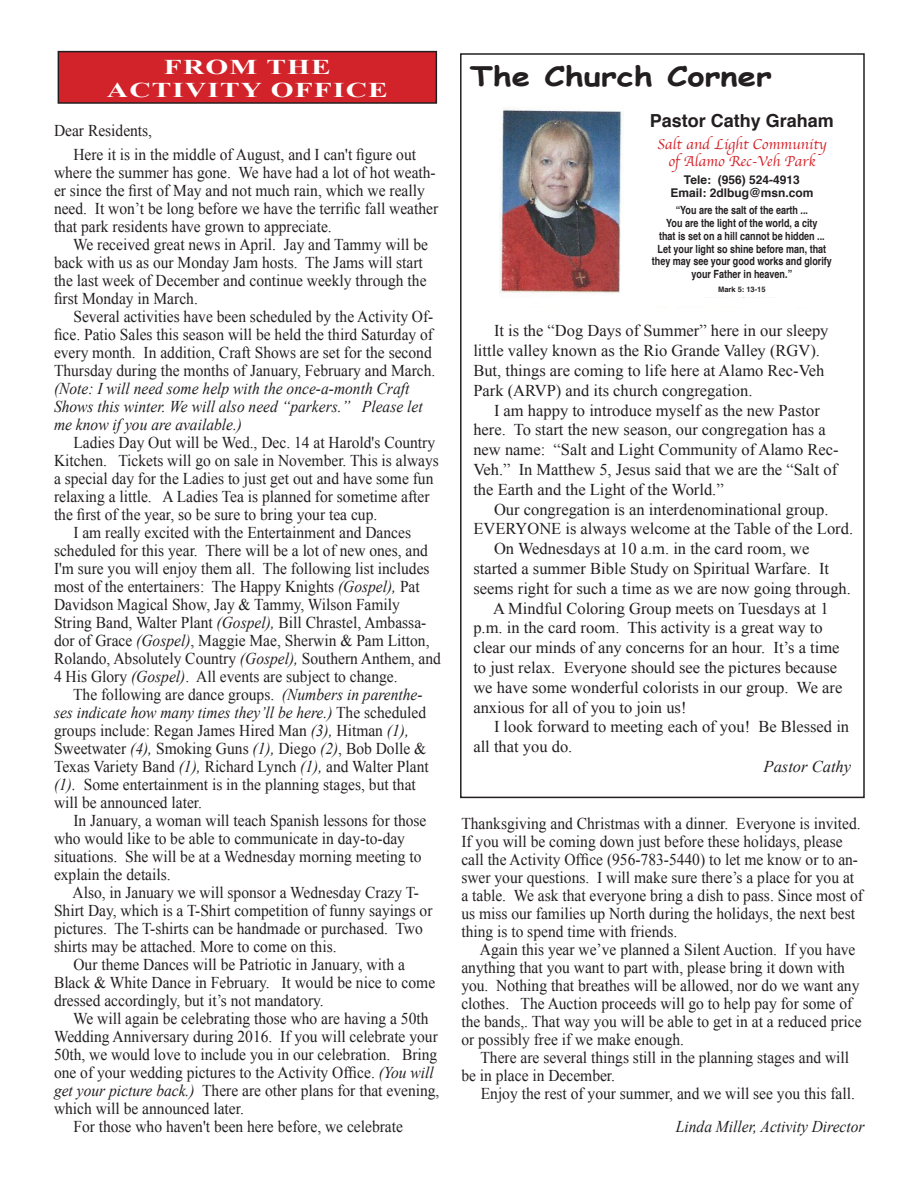
<style>
.page{position:relative;width:918px;height:1188px;background:#fff}
.page>*{position:absolute;margin:0;border:0;box-sizing:border-box;transform-origin:0 0}
.t1{font:700 27px "Comic Sans MS";color:#231f20;scale:1.22 1}
.t2{font:700 21px/22.5px "Times New Roman";letter-spacing:.04em;color:#fff;text-align:center;scale:1.4 1}
.t3{font:700 18px "Helvetica";color:#231f20}
.t4{font:16.5px/18px "Times New Roman";color:#231f20;scale:.94 1}
.t5{font:16.5px/19.8px "Times New Roman";color:#231f20}
.t6{font:italic 16.5px/18px "Times New Roman";color:#231f20;scale:.94 1}
.t7{font:italic 16.5px "Times New Roman";color:#231f20}
.t8{font:15px/16.5px "Apple Chancery";color:#d2232a;text-align:center}
.t9{font:700 12px/13.5px "Helvetica";color:#231f20;text-align:center}
.t10{font:700 11.25px/12.8px "Helvetica";color:#231f20;text-align:center;scale:.8 1}
.t11{font:700 7.5px "Helvetica";color:#231f20}
.s1{font-style:italic}
.s2{font-style:normal}
</style>
<div class="page">
<img style="left:499px;top:107px;width:275px;height:191px">
<div style="left:58px;top:52px;width:378px;height:51px;background:#d2232a"></div>
<div style="left:58px;top:51px;width:379px;height:53px;border:2px solid #231f20"></div>
<div style="left:460px;top:53px;width:405px;height:745px;border:2px solid #231f20"></div>
<div style="left:626px;top:117px;width:210px;height:180px;background:#fff"></div>
<p class="t2" style="left:107px;top:56px;width:202px">FROM THE<br>ACTIVITY OFFICE</p>
<p class="t4" style="left:73px;top:119px;width:366px;line-height:24px;text-indent:-19px">Dear Residents,<br>Here it is in the middle of August, and I can't figure out</p>
<p class="t4" style="left:54px;top:164px;width:410px">where the summer has gone. We have had a lot of hot weath&shy;er since the first of May and not much rain, which we really need. It won’t be long before we have the terrific fall weather that park residents have grown to appreciate.</p>
<p class="t4" style="left:54px;top:236px;width:399px;text-indent:19px">We received great news in April. Jay and Tammy will be back with us as our Monday Jam hosts. The Jams will start the last week of December and continue weekly through the first Monday in March.</p>
<p class="t4" style="left:54px;top:308px;width:407px;text-indent:19px">Several activities have been scheduled by the Activity Of&shy;fice. Patio Sales this season will be held the third Saturday of every month. In addition, Craft Shows are set for the second Thursday during the months of January, February and March.</p>
<p class="t6" style="left:54px;top:380px;width:394px">(Note: I will need some help with the once-a-month Craft<br>Shows this winter. We will also need “parkers.” Please let me know if you are available.)</p>
<p class="t4" style="left:73px;top:434px;width:386px">Ladies Day Out will be Wed., Dec. 14 at Harold's Country</p>
<p class="t4" style="left:54px;top:452px;width:411px">Kitchen. Tickets will go on sale in November. This is always</p>
<p class="t4" style="left:54px;top:470px;width:405px">a special day for the Ladies to just get out and have some fun</p>
<p class="t4" style="left:54px;top:488px;width:401px">relaxing a little. A Ladies Tea is planned for sometime after</p>
<p class="t4" style="left:54px;top:506px;width:345px">the first of the year, so be sure to bring your tea cup.</p>
<p class="t4" style="left:73px;top:524px;width:361px">I am really excited with the Entertainment and Dances</p>
<p class="t4" style="left:54px;top:542px;width:399px">scheduled for this year. There will be a lot of new ones, and</p>
<p class="t4" style="left:54px;top:560px;width:401px">I'm sure you will enjoy them all. The following list includes</p>
<p class="t4" style="left:54px;top:578px;width:391px">most of the entertainers: The Happy Knights <span class="s1">(Gospel),</span> Pat</p>
<p class="t4" style="left:54px;top:596px;width:370px">Davidson Magical Show, Jay &amp; Tammy, Wilson Family</p>
<p class="t4" style="left:54px;top:614px;width:398px">String Band, Walter Plant <span class="s1">(Gospel),</span> Bill Chrastel, Ambassa-</p>
<p class="t4" style="left:54px;top:632px;width:401px">dor of Grace <span class="s1">(Gospel)</span>, Maggie Mae, Sherwin &amp; Pam Litton,</p>
<p class="t4" style="left:54px;top:650px;width:413px">Rolando, Absolutely Country <span class="s1">(Gospel),</span> Southern Anthem, and</p>
<p class="t4" style="left:54px;top:668px;width:367px">4 His Glory <span class="s1">(Gospel)</span>. All events are subject to change.</p>
<p class="t4" style="left:73px;top:686px;width:373px">The following are dance groups. <span class="s1">(Numbers in parenthe-</span></p>
<p class="t6" style="left:54px;top:704px;width:397px">ses indicate how many times they’ll be here.) <span class="s2">The scheduled</span></p>
<p class="t4" style="left:54px;top:722px;width:379px">groups include: Regan James Hired Man <span class="s1">(3),</span> Hitman <span class="s1">(1),</span></p>
<p class="t4" style="left:54px;top:740px;width:397px">Sweetwater <span class="s1">(4),</span> Smoking Guns <span class="s1">(1),</span> Diego <span class="s1">(2)</span>, Bob Dolle &amp;</p>
<p class="t4" style="left:54px;top:758px;width:400px">Texas Variety Band <span class="s1">(1),</span> Richard Lynch <span class="s1">(1),</span> and Walter Plant</p>
<p class="t4" style="left:54px;top:776px;width:386px"><span class="s1">(1).</span> Some entertainment is in the planning stages, but that</p>
<p class="t4" style="left:54px;top:794px;width:159px">will be announced later.</p>
<p class="t4" style="left:73px;top:812px;width:377px">In January, a woman will teach Spanish lessons for those</p>
<p class="t4" style="left:54px;top:830px;width:375px">who would like to be able to communicate in day-to-day</p>
<p class="t4" style="left:54px;top:848px;width:393px">situations. She will be at a Wednesday morning meeting to</p>
<p class="t4" style="left:54px;top:866px;width:126px">explain the details.</p>
<p class="t4" style="left:73px;top:884px;width:370px">Also, in January we will sponsor a Wednesday Crazy T-</p>
<p class="t4" style="left:54px;top:902px;width:404px">Shirt Day, which is a T-Shirt competition of funny sayings or</p>
<p class="t4" style="left:54px;top:920px;width:394px">pictures. The T-shirts can be handmade or purchased. Two</p>
<p class="t4" style="left:54px;top:938px;width:302px">shirts may be attached. More to come on this.</p>
<p class="t4" style="left:73px;top:956px;width:354px">Our theme Dances will be Patriotic in January, with a</p>
<p class="t4" style="left:54px;top:974px;width:407px">Black &amp; White Dance in February. It would be nice to come</p>
<p class="t4" style="left:54px;top:992px;width:289px">dressed accordingly, but it’s not mandatory.</p>
<p class="t4" style="left:73px;top:1010px;width:380px">We will again be celebrating those who are having a 50th</p>
<p class="t4" style="left:54px;top:1028px;width:410px">Wedding Anniversary during 2016. If you will celebrate your</p>
<p class="t4" style="left:54px;top:1046px;width:409px">50th, we would love to include you in our celebration. Bring</p>
<p class="t4" style="left:54px;top:1064px;width:406px">one of your wedding pictures to the Activity Office. <span class="s1">(You will</span></p>
<p class="t4" style="left:54px;top:1082px;width:412px"><span class="s1">get your picture back.)</span> There are other plans for that evening,</p>
<p class="t4" style="left:54px;top:1100px;width:204px">which will be announced later.</p>
<p class="t4" style="left:73px;top:1118px;width:352px">For those who haven't been here before, we celebrate</p>
<h1 class="t1" style="left:470px;top:56px;width:249px">The Church Corner</h1>
<p class="t3" style="left:650px;top:113px;width:186px">Pastor Cathy Graham</p>
<p class="t8" style="left:657px;top:136px;width:171px">Salt and Light Community of Alamo Rec-Veh Park</p>
<p class="t9" style="left:670px;top:174px;width:145px">Tele: (956) 524-4913<br>Email: 2dlbug@msn.com</p>
<p class="t10" style="left:652px;top:205px;width:227px">“You are the salt of the earth ...<br>You are the light of the world, a city<br>that is set on a hill cannot be hidden ...<br>Let your light so shine before man, that they may see your good works and glorify your Father in heaven.”</p>
<p class="t11" style="left:718px;top:286px;width:49px">Mark 5: 13-15</p>
<p class="t5" style="left:473px;top:321px;width:357px;text-indent:21px">It is the “Dog Days of Summer” here in our sleepy little valley known as the Rio Grande Valley (RGV).<br>But, things are coming to life here at Alamo Rec-Veh Park (ARVP) and its church congregation.</p>
<p class="t5" style="left:473px;top:400px;width:367px;text-indent:21px">I am happy to introduce myself as the new Pastor here. To start the new season, our congregation has a new name: “Salt and Light Community of Alamo Rec-Veh.” In Matthew 5, Jesus said that we are the “Salt of the Earth and the Light of the World.”</p>
<p class="t5" style="left:494px;top:499px;width:336px">Our congregation is an interdenominational group.</p>
<p class="t5" style="left:473px;top:519px;width:381px">EVERYONE is always welcome at the Table of the Lord.</p>
<p class="t5" style="left:494px;top:539px;width:317px">On Wednesdays at 10 a.m. in the card room, we</p>
<p class="t5" style="left:473px;top:558px;width:357px">started a summer Bible Study on Spiritual Warfare. It</p>
<p class="t5" style="left:473px;top:578px;width:379px">seems right for such a time as we are now going through.</p>
<p class="t5" style="left:493px;top:598px;width:337px">A Mindful Coloring Group meets on Tuesdays at 1</p>
<p class="t5" style="left:473px;top:618px;width:351px">p.m. in the card room. This activity is a great way to</p>
<p class="t5" style="left:473px;top:638px;width:368px">clear our minds of any concerns for an hour. It’s a time</p>
<p class="t5" style="left:473px;top:657px;width:365px">to just relax. Everyone should see the pictures because</p>
<p class="t5" style="left:473px;top:677px;width:371px">we have some wonderful colorists in our group. We are</p>
<p class="t5" style="left:473px;top:697px;width:215px">anxious for all of you to join us!</p>
<p class="t5" style="left:494px;top:717px;width:357px">I look forward to meeting each of you! Be Blessed in</p>
<p class="t5" style="left:473px;top:737px;width:100px">all that you do.</p>
<p class="t7" style="left:764px;top:757px;width:89px">Pastor Cathy</p>
<p class="t4" style="left:461px;top:814px;width:429px">Thanksgiving and Christmas with a dinner. Everyone is invited.<br>If you will be coming down just before these holidays, please call the Activity Office (956-783-5440) to let me know or to an&shy;swer your questions. I will make sure there’s a place for you at a table. We ask that everyone bring a dish to pass. Since most of us miss our families up North during the holidays, the next best thing is to spend time with friends.</p>
<p class="t4" style="left:461px;top:940px;width:427px;text-indent:19px">Again this year we’ve planned a Silent Auction. If you have anything that you want to part with, please bring it down with you. Nothing that breathes will be allowed, nor do we want any clothes. The Auction proceeds will go to help pay for some of the bands,. That way you will be able to get in at a reduced price or possibly free if we make enough.</p>
<p class="t4" style="left:461px;top:1048px;width:414px;text-indent:19px">There are several things still in the planning stages and will be in place in December.</p>
<p class="t4" style="left:481px;top:1084px;width:400px">Enjoy the rest of your summer, and we will see you this fall.</p>
<p class="t6" style="left:676px;top:1117px;width:202px">Linda Miller, Activity Director</p>
</div>
